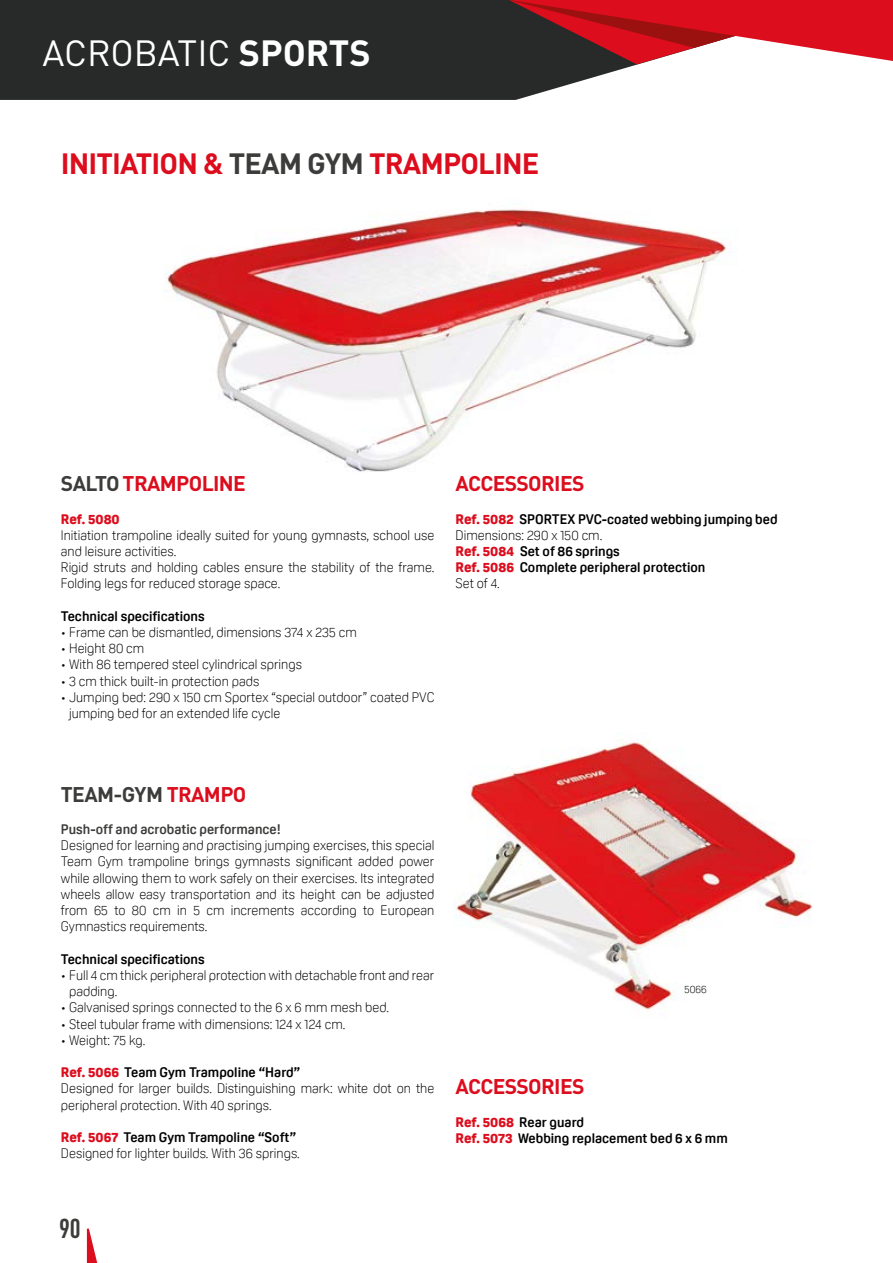
<style>
.page{position:relative;width:893px;height:1263px;background:#fff}
.page>*{position:absolute;margin:0;border:0;box-sizing:border-box;transform-origin:0 0}
.t1{font:36px "DIN Pro";letter-spacing:-.005em;color:#fff}
.t2{font:700 28.95px "DIN Pro";letter-spacing:-.03em;color:#dc0d1d}
.t3{font:700 condensed 27px "DIN Pro";color:#3c3c3b}
.t4{font:700 21px "DIN Pro";letter-spacing:-.03em;color:#dc0d1d}
.t5{font:700 21px "DIN Pro";letter-spacing:-.03em;color:#3c3c3b}
.t6{font:300 13.5px/16.2px "Oscine";color:#000}
.t7{font:700 13.5px/16.2px "Oscine";color:#000}
.t8{font:700 13.5px "Oscine";color:#3c3c3b}
.t9{font:800 13.5px "Oscine";color:#dc0d1d}
.t10{font:300 10.5px "Oscine";color:#000}
.s1{font-weight:700}
.s2{color:#3c3c3b}
.s3{font-weight:800;color:#dc0d1d}
.s4{font-weight:300}
.s5{color:#dc0d1d}
</style>
<div class="page">
<div style="left:0;top:0;width:639px;height:100px;background:#282929"></div>
<svg style="left:87px;top:1228px;width:11px;height:35px"></svg>
<svg style="left:509px;top:0;width:384px;height:64px;background:#bc3740"></svg>
<img style="left:164px;top:209px;width:567px;height:263px">
<img style="left:453px;top:733px;width:359px;height:277px">
<h1 class="t1" style="left:43px;top:24px;width:330px">ACROBATIC <span class="s1">SPORTS</span></h1>
<h2 class="t2" style="left:61px;top:140px;width:480px">INITIATION &amp; <span class="s2">TEAM GYM</span> TRAMPOLINE</h2>
<h3 class="t4" style="left:61px;top:466px;width:187px"><span class="s2">SALTO</span> TRAMPOLINE</h3>
<p class="t9" style="left:61px;top:511px;width:60px">Ref. 5080</p>
<p class="t6" style="left:61px;top:527px;width:375px">Initiation trampoline ideally suited for young gymnasts, school use and leisure activities.<br>Rigid struts and holding cables ensure the stability of the frame.<br>Folding legs for reduced storage space.</p>
<p class="t7" style="left:61px;top:608px;width:145px">Technical specifications</p>
<p class="t6" style="left:61px;top:624px;width:297px">• Frame can be dismantled, dimensions 374 x 235 cm</p>
<p class="t6" style="left:61px;top:640px;width:85px">• Height 80 cm</p>
<p class="t6" style="left:61px;top:657px;width:243px">• With 86 tempered steel cylindrical springs</p>
<p class="t6" style="left:61px;top:673px;width:200px">• 3 cm thick built-in protection pads</p>
<p class="t6" style="left:69px;top:689px;width:367px;text-indent:-8px">• Jumping bed: 290 x 150 cm Sportex “special outdoor” coated PVC jumping bed for an extended life cycle</p>
<h3 class="t4" style="left:456px;top:466px;width:130px">ACCESSORIES</h3>
<p class="t7" style="left:456px;top:511px;width:323px"><span class="s3">Ref. 5082</span> SPORTEX PVC-coated webbing jumping bed<br><span class="s4">Dimensions: 290 x 150 cm.<br></span><span class="s3">Ref. 5084</span> Set of 86 springs<br><span class="s3">Ref. 5086</span> Complete peripheral protection<br><span class="s4">Set of 4.</span></p>
<h3 class="t5" style="left:61px;top:776px;width:187px">TEAM-GYM <span class="s5">TRAMPO</span></h3>
<p class="t8" style="left:61px;top:822px;width:221px">Push-off and acrobatic performance!</p>
<p class="t6" style="left:61px;top:837px;width:375px;text-align:justify">Designed for learning and practising jumping exercises, this special Team Gym trampoline brings gymnasts significant added power while allowing them to work safely on their exercises. Its integrated wheels allow easy transportation and its height can be adjusted from 65 to 80 cm in 5 cm increments according to European Gymnastics requirements.</p>
<p class="t7" style="left:61px;top:951px;width:145px">Technical specifications</p>
<p class="t6" style="left:69px;top:967px;width:367px;text-indent:-8px">• Full 4 cm thick peripheral protection with detachable front and rear padding.</p>
<p class="t6" style="left:61px;top:999px;width:330px">• Galvanised springs connected to the 6 x 6 mm mesh bed.</p>
<p class="t6" style="left:61px;top:1016px;width:286px">• Steel tubular frame with dimensions: 124 x 124 cm.</p>
<p class="t6" style="left:61px;top:1032px;width:86px">• Weight: 75 kg.</p>
<p class="t6" style="left:61px;top:1064px;width:375px"><span class="s3">Ref. 5066</span> <span class="s1">Team Gym Trampoline “Hard”<br></span>Designed for larger builds. Distinguishing mark: white dot on the peripheral protection. With 40 springs.</p>
<p class="t6" style="left:61px;top:1129px;width:240px"><span class="s3">Ref. 5067</span> <span class="s1">Team Gym Trampoline “Soft”<br></span>Designed for lighter builds. With 36 springs.</p>
<p class="t10" style="left:685px;top:983px;width:24px">5066</p>
<h3 class="t4" style="left:456px;top:1069px;width:130px">ACCESSORIES</h3>
<p class="t7" style="left:456px;top:1114px;width:274px"><span class="s3">Ref. 5068</span> Rear guard<br><span class="s3">Ref. 5073</span> Webbing replacement bed 6 x 6 mm</p>
<h3 class="t3" style="left:59px;top:1208px;width:23px">90</h3>
</div>
